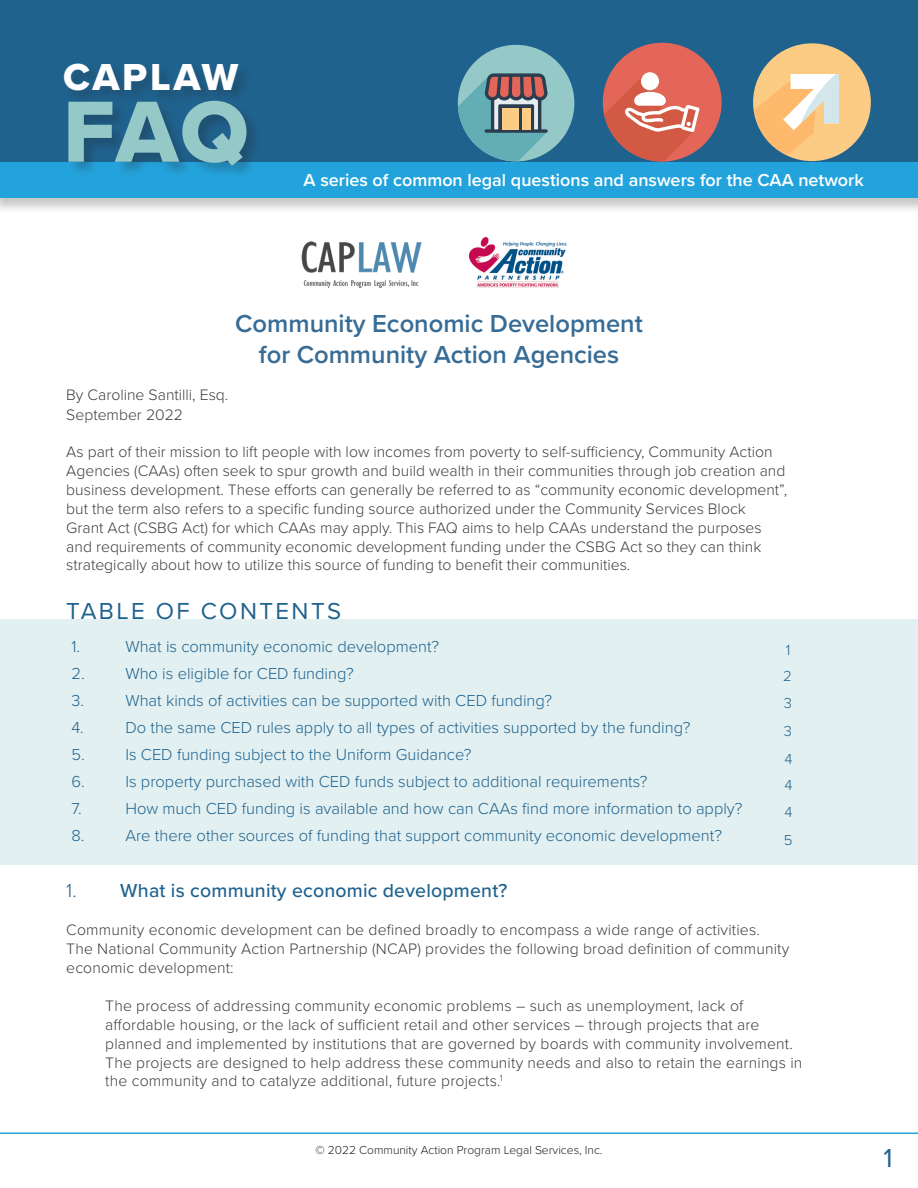
<style>
.page{position:relative;width:918px;height:1188px;background:#fff}
.page>*{position:absolute;margin:0;border:0;box-sizing:border-box;transform-origin:0 0}
.t1{font:90px "Proxima Nova Extrabld";color:#95c9c8}
.t2{font:39px "Proxima Nova Extrabld";letter-spacing:.07em;color:#fff}
.t3{font:27px "Proxima Nova";color:#1f628e}
.t4{font:600 25.5px/30.6px "Proxima Nova";color:#376c96;text-align:center}
.t5{font:24px "Proxima Nova";letter-spacing:.1em;color:#1f628e}
.t6{font:500 19.5px "Proxima Nova";letter-spacing:.01em;color:#1f628e}
.t7{font:600 18px "Proxima Nova";color:#fff}
.t8{font:300 16.5px "Proxima Nova";color:#1f628e}
.t9{font:300 15.75px/18.9px "Proxima Nova";color:#3e3e3f}
.t10{font:300 15px "Proxima Nova";color:#1f628e}
.t11{font:300 12px "Proxima Nova";color:#231f20}
.s1{font-weight:300}
</style>
<div class="page">
<div style="left:0;top:620px;width:918px;height:245px;background:#e2f0f1"></div>
<div style="left:0;top:0;width:918px;height:162px;background:#1f628e"></div>
<div style="left:458px;top:45px;width:116px;height:116px;background:#95c9c8;border-radius:58px"></div>
<svg style="left:458px;top:73px;width:90px;height:88px"></svg>
<div style="left:502px;top:108px;width:17px;height:21px;background:#fccb84"></div>
<div style="left:522px;top:108px;width:9px;height:21px;background:#fccb84"></div>
<div style="left:753px;top:43px;width:118px;height:118px;background:#fccb84;border-radius:50%"></div>
<svg style="left:754px;top:74px;width:85px;height:81px"></svg>
<svg style="left:603px;top:43px;width:119px;height:119px"></svg>
<div style="left:0;top:162px;width:918px;height:52px;background:#231f20;opacity:.25"></div>
<div style="left:0;top:162px;width:918px;height:36px;background:#23a3dc"></div>
<div style="left:63px;top:62px;width:199px;height:119px;background:#231f20;opacity:.25"></div>
<hr style="left:0;top:1132px;width:918px;height:2px;background:#23a3dc">
<img style="left:301px;top:241px;width:121px;height:47px">
<img style="left:470px;top:237px;width:97px;height:50px">
<p class="t2" style="left:63px;top:48px;width:177px">CAPLAW</p>
<p class="t1" style="left:63px;top:65px;width:187px">FAQ</p>
<p class="t7" style="left:304px;top:167px;width:562px">A series of common legal questions and answers for the CAA network</p>
<p class="t4" style="left:235px;top:307px;width:409px">Community Economic Development for Community Action Agencies</p>
<p class="t9" style="left:66px;top:385px;width:164px">By Caroline Santilli, Esq.</p>
<p class="t9" style="left:66px;top:405px;width:118px">September 2022</p>
<p class="t9" style="left:66px;top:442px;width:722px">As part of their mission to lift people with low incomes from poverty to self-sufficiency, Community Action Agencies (CAAs) often seek to spur growth and build wealth in their communities through job creation and business development. These efforts can generally be referred to as “community economic development”, but the term also refers to a specific funding source authorized under the Community Services Block<br>Grant Act (CSBG Act) for which CAAs may apply. This FAQ aims to help CAAs understand the purposes and requirements of community economic development funding under the CSBG Act so they can think strategically about how to utilize this source of funding to benefit their communities.</p>
<p class="t5" style="left:66px;top:593px;width:276px">TABLE OF CONTENTS</p>
<p class="t8" style="left:71px;top:635px;width:10px">1.</p>
<p class="t8" style="left:125px;top:635px;width:315px">What is community economic development?</p>
<p class="t8" style="left:71px;top:662px;width:15px">2.</p>
<p class="t8" style="left:125px;top:662px;width:230px">Who is eligible for CED funding?</p>
<p class="t8" style="left:71px;top:689px;width:14px">3.</p>
<p class="t8" style="left:125px;top:689px;width:428px">What kinds of activities can be supported with CED funding?</p>
<p class="t8" style="left:71px;top:716px;width:14px">4.</p>
<p class="t8" style="left:125px;top:716px;width:566px">Do the same CED rules apply to all types of activities supported by the funding?</p>
<p class="t8" style="left:71px;top:743px;width:15px">5.</p>
<p class="t8" style="left:125px;top:743px;width:348px">Is CED funding subject to the Uniform Guidance?</p>
<p class="t8" style="left:71px;top:770px;width:15px">6.</p>
<p class="t8" style="left:125px;top:770px;width:523px">Is property purchased with CED funds subject to additional requirements?</p>
<p class="t8" style="left:71px;top:797px;width:12px">7.</p>
<p class="t8" style="left:125px;top:797px;width:619px">How much CED funding is available and how can CAAs find more information to apply?</p>
<p class="t8" style="left:71px;top:824px;width:15px">8.</p>
<p class="t8" style="left:125px;top:824px;width:598px">Are there other sources of funding that support community economic development?</p>
<p class="t10" style="left:786px;top:639px;width:6px">1</p>
<p class="t10" style="left:783px;top:665px;width:10px">2</p>
<p class="t10" style="left:784px;top:692px;width:10px">3</p>
<p class="t10" style="left:784px;top:719px;width:10px">3</p>
<p class="t10" style="left:784px;top:748px;width:10px">4</p>
<p class="t10" style="left:784px;top:774px;width:10px">4</p>
<p class="t10" style="left:784px;top:801px;width:10px">4</p>
<p class="t10" style="left:784px;top:829px;width:10px">5</p>
<p class="t6" style="left:66px;top:876px;width:443px"><span class="s1">1.</span> What is community economic development?</p>
<p class="t9" style="left:66px;top:920px;width:725px">Community economic development can be defined broadly to encompass a wide range of activities.<br>The National Community Action Partnership (NCAP) provides the following broad definition of community economic development:</p>
<p class="t9" style="left:105px;top:995px;width:699px">The process of addressing community economic problems – such as unemployment, lack of affordable housing, or the lack of sufficient retail and other services – through projects that are planned and implemented by institutions that are governed by boards with community involvement.<br>The projects are designed to help address these community needs and also to retain the earnings in the community and to catalyze additional, future projects.<sup>1</sup></p>
<p class="t11" style="left:315px;top:1141px;width:289px">© 2022 Community Action Program Legal Services, Inc.</p>
<p class="t3" style="left:884px;top:1137px;width:11px">1</p>
</div>
